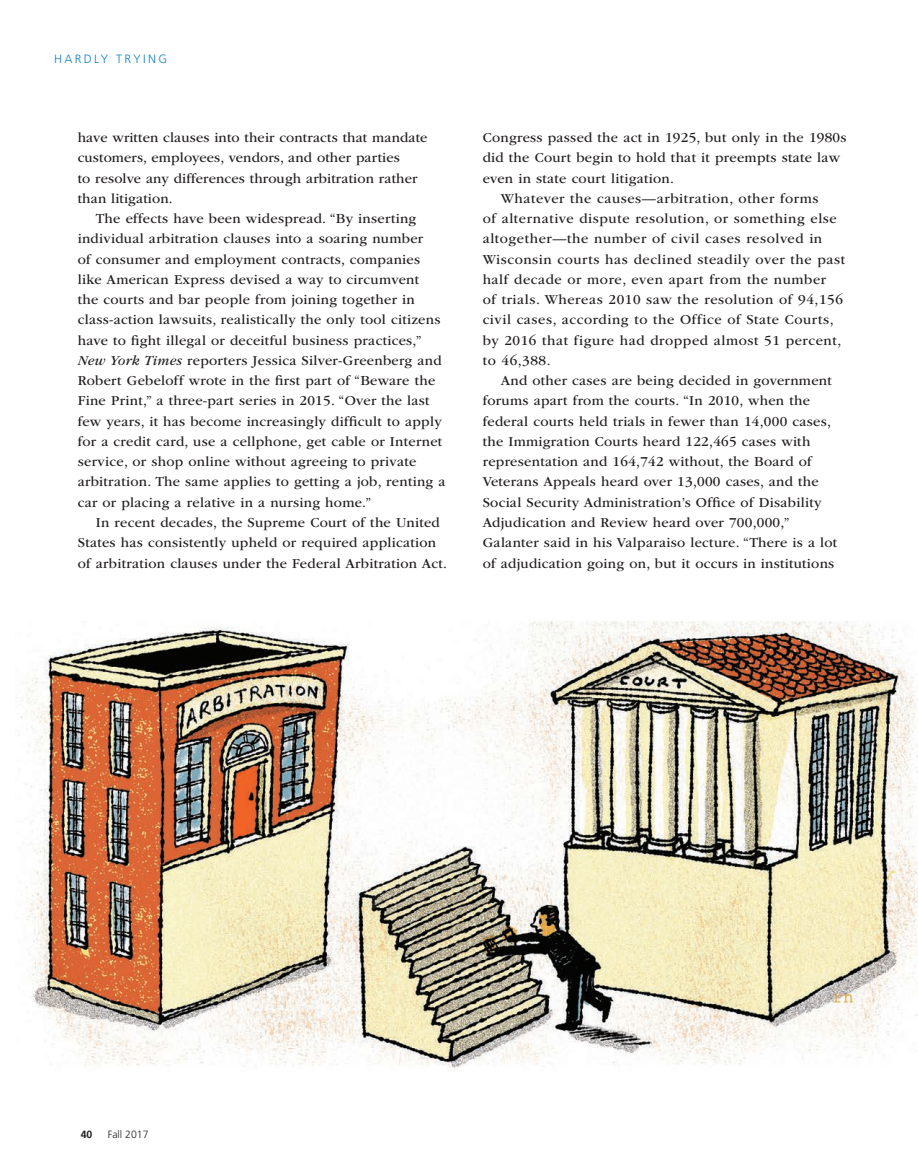
<style>
.page{position:relative;width:918px;height:1175px;background:#fff}
.page>*{position:absolute;margin:0;border:0;box-sizing:border-box;transform-origin:0 0}
.Body_GB{font:14.25px/20.2px "ITC Garamond Std";letter-spacing:.02em;color:#231f20}
.Body_GB-2{font:14.25px/20.2px "ITC Garamond Std";letter-spacing:.04em;color:#231f20}
.Section_heading_righ{font:300 12px "Frutiger LT Std";letter-spacing:.2em;color:#1282c1}
.Page_number_right{font:300 10.5px "Frutiger LT Std";color:#231f20}
.Page_number_right-2{font:700 10.5px "Frutiger LT Std";color:#231f20}
.s1{font-style:italic}
</style>
<div class="page">
<img style="left:18px;top:621px;width:900px;height:448px">
<p class="Section_heading_righ" style="left:54px;top:52px;width:115px">HARDLY TRYING</p>
<p class="Body_GB" style="left:78px;top:128px;width:351px">have written clauses into their contracts that mandate customers, employees, vendors, and other parties<br>to resolve any differences through arbitration rather than litigation.</p>
<p class="Body_GB" style="left:78px;top:209px;width:369px;text-indent:18px">The effects have been widespread. “By inserting individual arbitration clauses into a soaring number<br>of consumer and employment contracts, companies like American Express devised a way to circumvent<br>the courts and bar people from joining together in class-action lawsuits, realistically the only tool citizens have to fight illegal or deceitful business practices,” <span class="s1">New York Times</span> reporters Jessica Silver-Greenberg and Robert Gebeloff wrote in the first part of “Beware the Fine Print,” a three-part series in 2015. “Over the last few years, it has become increasingly difficult to apply for a credit card, use a cellphone, get cable or Internet service, or shop online without agreeing to private arbitration. The same applies to getting a job, renting a car or placing a relative in a nursing home.”</p>
<p class="Body_GB" style="left:78px;top:512px;width:371px;text-indent:18px">In recent decades, the Supreme Court of the United<br>States has consistently upheld or required application of arbitration clauses under the Federal Arbitration Act.</p>
<p class="Body_GB" style="left:483px;top:128px;width:365px">Congress passed the act in 1925, but only in the 1980s did the Court begin to hold that it preempts state law even in state court litigation.</p>
<p class="Body_GB-2" style="left:483px;top:188px;width:364px;text-indent:18px">Whatever the causes—arbitration, other forms<br>of alternative dispute resolution, or something else altogether—the number of civil cases resolved in Wisconsin courts has declined steadily over the past half decade or more, even apart from the number<br>of trials. Whereas 2010 saw the resolution of 94,156 civil cases, according to the Office of State Courts, by 2016 that figure had dropped almost 51 percent, to 46,388.</p>
<p class="Body_GB" style="left:483px;top:371px;width:356px;text-indent:18px">And other cases are being decided in government forums apart from the courts. “In 2010, when the federal courts held trials in fewer than 14,000 cases, the Immigration Courts heard 122,465 cases with representation and 164,742 without, the Board of Veterans Appeals heard over 13,000 cases, and the Social Security Administration’s Office of Disability Adjudication and Review heard over 700,000,” Galanter said in his Valparaiso lecture. “There is a lot of adjudication going on, but it occurs in institutions</p>
<p class="Page_number_right-2" style="left:81px;top:1128px;width:13px">40</p>
<p class="Page_number_right" style="left:108px;top:1128px;width:42px">Fall 2017</p>
</div>
